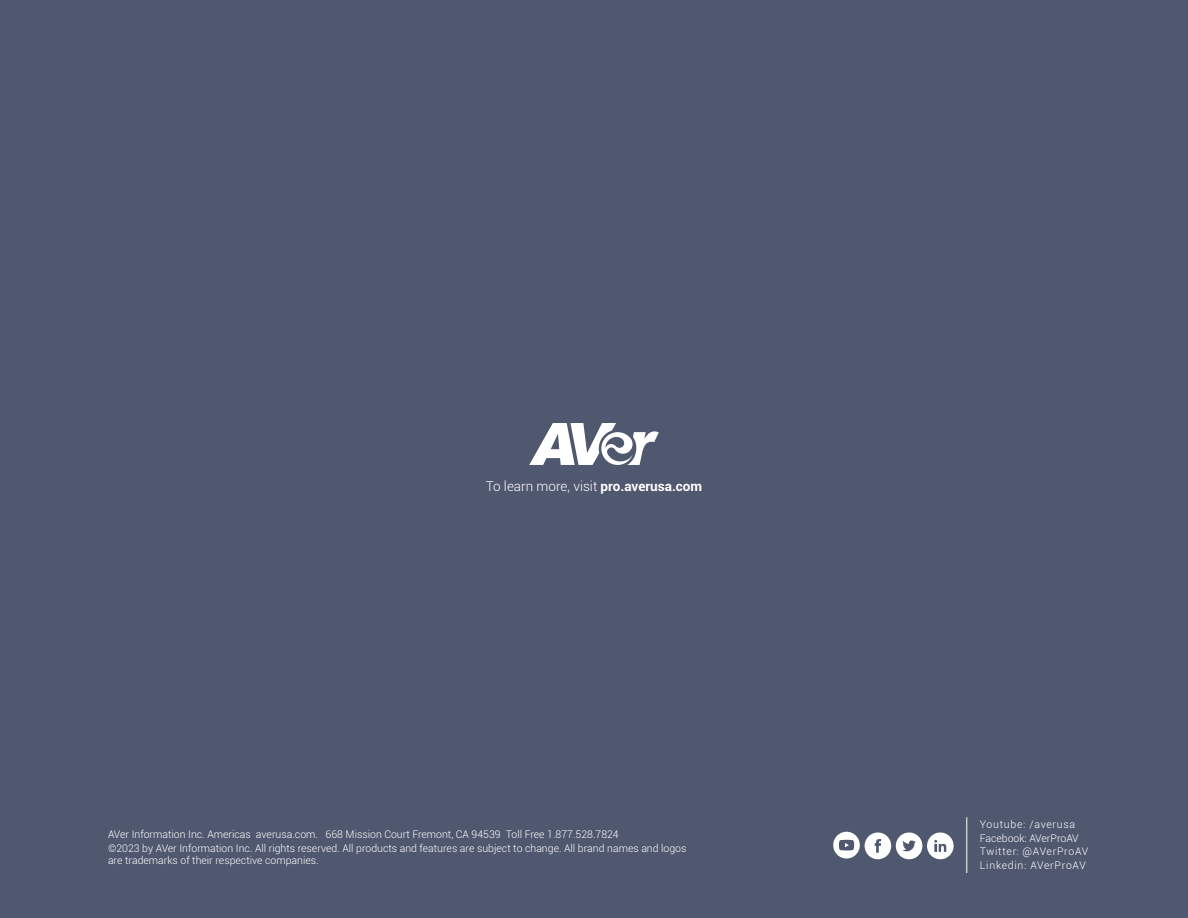
<style>
.page{position:relative;width:1188px;height:918px;background:#50586f}
.page>*{position:absolute;margin:0;border:0;box-sizing:border-box;transform-origin:0 0}
.t1{font:300 13.5px "Roboto";color:#fff}
.t2{font:300 10.5px/12px "Roboto";color:#fff}
.t3{font:300 10.5px/13.5px "Roboto";letter-spacing:.065em;color:#fff}
.s1{font-weight:700}
</style>
<div class="page">
<hr style="left:966px;top:817px;width:1px;height:56px;background:#fff">
<svg style="left:833px;top:832px;width:121px;height:27px"></svg>
<svg style="left:529px;top:423px;width:130px;height:42px"></svg>
<p class="t1" style="left:486px;top:477px;width:218px">To learn more, visit <span class="s1">pro.averusa.com</span></p>
<p class="t2" style="left:108px;top:828px;width:512px">AVer Information Inc. Americas averusa.com. 668 Mission Court Fremont, CA 94539 Toll Free 1.877.528.7824</p>
<p class="t3" style="left:980px;top:817px;width:110px">Youtube: /averusa<br>Facebook: AVerProAV<br>Twitter: @AVerProAV<br>Linkedin: AVerProAV</p>
<p class="t2" style="left:108px;top:842px;width:580px">©2023 by AVer Information Inc. All rights reserved. All products and features are subject to change. All brand names and logos are trademarks of their respective companies.</p>
</div>
